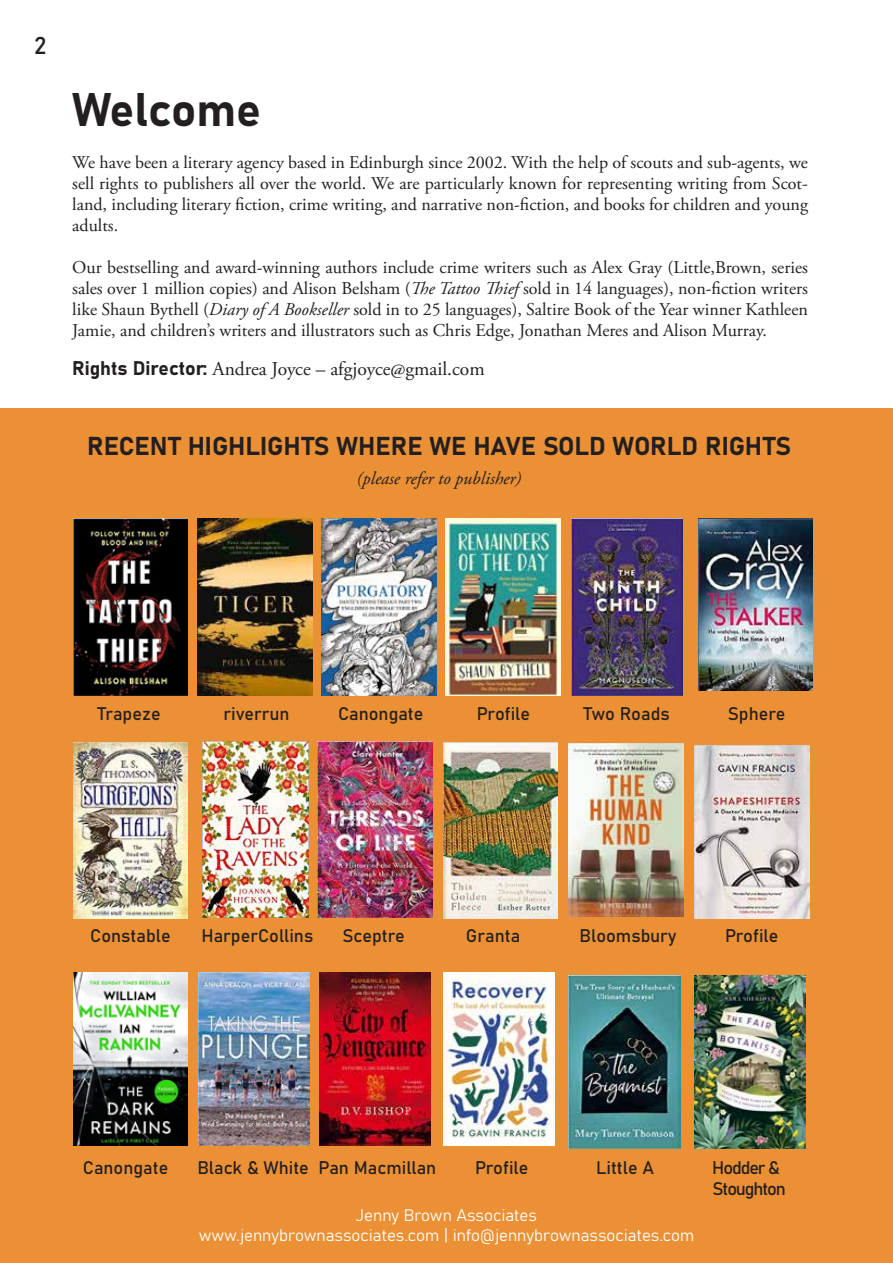
<style>
.page{position:relative;width:893px;height:1263px;background:#fff}
.page>*{position:absolute;margin:0;border:0;box-sizing:border-box;transform-origin:0 0}
.t1{font:46.5px "Bahnschrift";color:#231f20}
.t2{font:25.5px "Bahnschrift";color:#231f20}
.t3{font:24px "Bahnschrift";color:#231f20}
.t4{font:19.5px "Adobe Garamond Pro";color:#231f20}
.t5{font:18px/21px "Adobe Garamond Pro";color:#231f20;text-align:justify}
.t6{font:18px "Bahnschrift";color:#231f20}
.t7{font:italic 18px "Adobe Garamond Pro";color:#231f20}
.t8{font:18px/21.6px "Bahnschrift";letter-spacing:-.06em;color:#231f20}
.t9{font:16.5px/19.8px "Bahnschrift";color:#fff;text-align:center}
.s1{font-style:italic}
.s2{font-family:"Bahnschrift"}
</style>
<div class="page">
<div style="left:0;top:409px;width:893px;height:854px;background:#eb9034"></div>
<img style="left:446px;top:518px;width:114px;height:177px">
<img style="left:73px;top:518px;width:115px;height:177px">
<img style="left:322px;top:518px;width:114px;height:177px">
<img style="left:197px;top:518px;width:115px;height:177px">
<img style="left:572px;top:518px;width:111px;height:177px">
<img style="left:318px;top:742px;width:115px;height:176px">
<img style="left:443px;top:742px;width:115px;height:176px">
<img style="left:73px;top:742px;width:115px;height:176px">
<img style="left:202px;top:742px;width:107px;height:176px">
<img style="left:694px;top:745px;width:115px;height:173px">
<img style="left:569px;top:743px;width:114px;height:173px">
<img style="left:73px;top:972px;width:115px;height:173px">
<img style="left:698px;top:518px;width:115px;height:173px">
<img style="left:198px;top:972px;width:111px;height:173px">
<img style="left:320px;top:972px;width:111px;height:173px">
<img style="left:443px;top:972px;width:112px;height:173px">
<img style="left:569px;top:975px;width:111px;height:173px">
<img style="left:694px;top:975px;width:112px;height:173px">
<h3 class="t3" style="left:34px;top:27px;width:14px">2</h3>
<h1 class="t1" style="left:72px;top:75px;width:190px">Welcome</h1>
<p class="t5" style="left:72px;top:153px;width:737px">We have been a literary agency based in Edinburgh since 2002. With the help of scouts and sub-agents, we sell rights to publishers all over the world. We are particularly known for representing writing from Scot&shy;land, including literary fiction, crime writing, and narrative non-fiction, and books for children and young adults.</p>
<p class="t5" style="left:72px;top:258px;width:737px">Our bestselling and award-winning authors include crime writers such as Alex Gray (Little,Brown, series sales over 1 million copies) and Alison Belsham (<span class="s1">The Tattoo Thief</span> sold in 14 languages), non-fiction writers like Shaun Bythell (<span class="s1">Diary of A Bookseller</span> sold in to 25 languages), Saltire Book of the Year winner Kathleen Jamie, and children’s writers and illustrators such as Chris Edge, Jonathan Meres and Alison Murray.</p>
<p class="t4" style="left:72px;top:357px;width:414px"><span class="s2">Rights Director:</span> Andrea Joyce – afgjoyce@gmail.com</p>
<h2 class="t2" style="left:87px;top:426px;width:706px">RECENT HIGHLIGHTS WHERE WE HAVE SOLD WORLD RIGHTS</h2>
<p class="t7" style="left:357px;top:467px;width:166px">(please refer to publisher)</p>
<p class="t6" style="left:97px;top:700px;width:65px">Trapeze</p>
<p class="t6" style="left:224px;top:700px;width:68px">riverrun</p>
<p class="t6" style="left:338px;top:700px;width:87px">Canongate</p>
<p class="t6" style="left:477px;top:700px;width:55px">Profile</p>
<p class="t6" style="left:583px;top:700px;width:88px">Two Roads</p>
<p class="t6" style="left:728px;top:700px;width:59px">Sphere</p>
<p class="t6" style="left:90px;top:922px;width:82px">Constable</p>
<p class="t6" style="left:201px;top:922px;width:113px">HarperCollins</p>
<p class="t6" style="left:342px;top:922px;width:64px">Sceptre</p>
<p class="t6" style="left:466px;top:922px;width:56px">Granta</p>
<p class="t6" style="left:579px;top:922px;width:99px">Bloomsbury</p>
<p class="t6" style="left:725px;top:922px;width:55px">Profile</p>
<p class="t6" style="left:83px;top:1154px;width:87px">Canongate</p>
<p class="t6" style="left:197px;top:1154px;width:240px">Black &amp; White Pan Macmillan</p>
<p class="t6" style="left:475px;top:1154px;width:55px">Profile</p>
<p class="t6" style="left:596px;top:1154px;width:59px">Little A</p>
<p class="t8" style="left:712px;top:1155px;width:75px">Hodder &amp;<br>Stoughton</p>
<p class="t9" style="left:199px;top:1204px;width:497px">Jenny Brown Associates<br>www.jennybrownassociates.com | info@jennybrownassociates.com</p>
</div>
